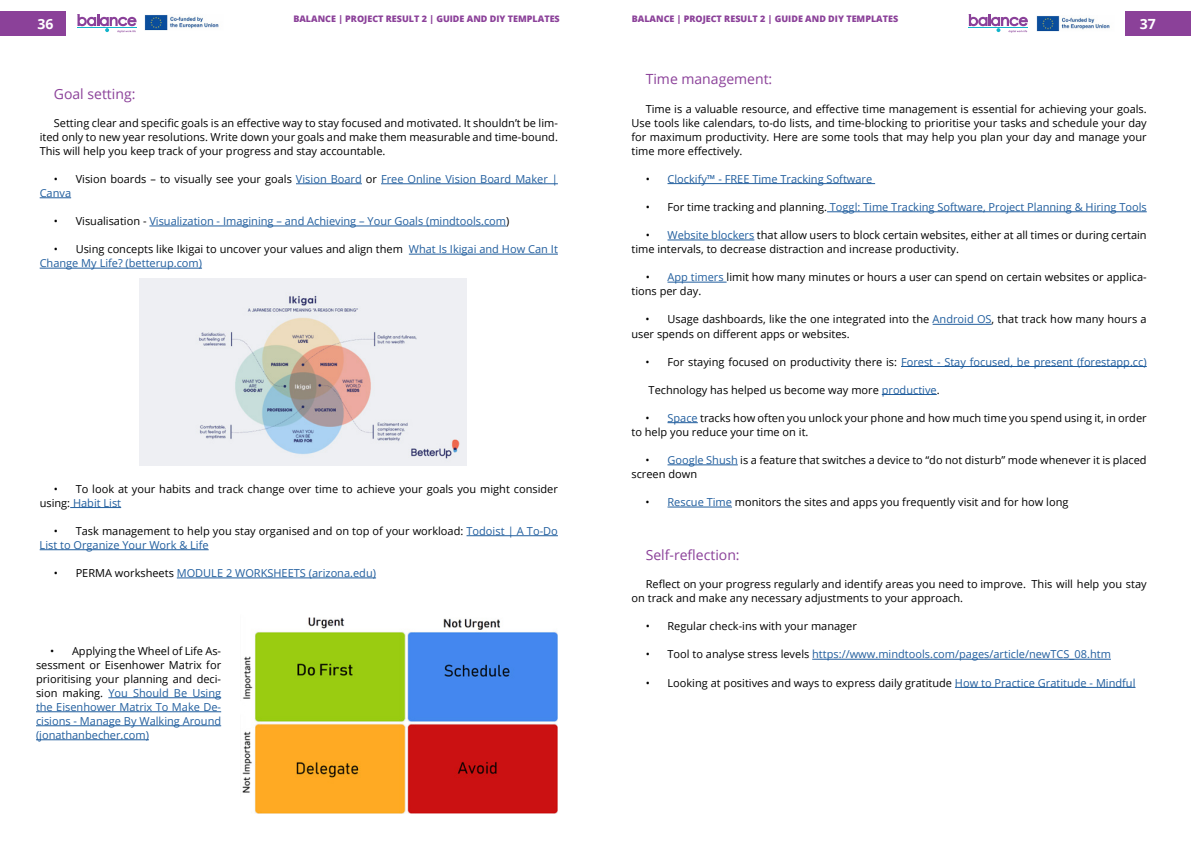
<style>
.page{position:relative;width:1191px;height:842px;background:#fff}
.page>*{position:absolute;margin:0;border:0;box-sizing:border-box;transform-origin:0 0}
.t1{font:14px "Open Sans";color:#8b4199}
.t2{font:700 14px "Open Sans";color:#fff}
.t3{font:11px/14px "Open Sans";color:#000}
.t4{font:11px/14px "Open Sans";color:#215e9e}
.t5{font:800 9px "Open Sans";color:#8b4199}
.s1{color:#000}
.s2{color:#215e9e}
</style>
<div class="page">
<div style="left:0;top:11px;width:65px;height:25px;background:#8b4199"></div>
<div style="left:1125px;top:11px;width:66px;height:25px;background:#8b4199"></div>
<img style="left:145px;top:14px;width:74px;height:16px">
<img style="left:1036px;top:15px;width:74px;height:17px">
<svg style="left:77px;top:14px;width:60px;height:19px"></svg>
<svg style="left:968px;top:14px;width:60px;height:19px"></svg>
<hr style="left:296px;top:183px;width:66px;height:1px;background:#215e9e">
<hr style="left:381px;top:183px;width:177px;height:1px;background:#215e9e">
<hr style="left:40px;top:197px;width:31px;height:1px;background:#215e9e">
<hr style="left:149px;top:226px;width:357px;height:1px;background:#215e9e">
<hr style="left:409px;top:254px;width:149px;height:1px;background:#215e9e">
<hr style="left:40px;top:268px;width:162px;height:1px;background:#215e9e">
<hr style="left:70px;top:507px;width:51px;height:1px;background:#215e9e">
<hr style="left:466px;top:535px;width:92px;height:1px;background:#215e9e">
<hr style="left:40px;top:549px;width:169px;height:1px;background:#215e9e">
<hr style="left:177px;top:578px;width:199px;height:1px;background:#215e9e">
<img style="left:140px;top:278px;width:326px;height:187px">
<img style="left:242px;top:617px;width:316px;height:197px">
<hr style="left:108px;top:697px;width:113px;height:1px;background:#215e9e">
<hr style="left:36px;top:711px;width:185px;height:1px;background:#215e9e">
<hr style="left:36px;top:725px;width:185px;height:1px;background:#215e9e">
<hr style="left:36px;top:739px;width:113px;height:1px;background:#215e9e">
<hr style="left:667px;top:183px;width:208px;height:1px;background:#215e9e">
<hr style="left:827px;top:211px;width:319px;height:1px;background:#215e9e">
<hr style="left:667px;top:240px;width:87px;height:1px;background:#215e9e">
<hr style="left:667px;top:282px;width:59px;height:1px;background:#215e9e">
<hr style="left:932px;top:324px;width:59px;height:1px;background:#215e9e">
<hr style="left:901px;top:366px;width:245px;height:1px;background:#215e9e">
<hr style="left:881px;top:394px;width:55px;height:1px;background:#215e9e">
<hr style="left:667px;top:422px;width:31px;height:1px;background:#215e9e">
<hr style="left:667px;top:465px;width:71px;height:1px;background:#215e9e">
<hr style="left:667px;top:507px;width:65px;height:1px;background:#215e9e">
<hr style="left:812px;top:659px;width:299px;height:1px;background:#215e9e">
<hr style="left:955px;top:687px;width:180px;height:1px;background:#215e9e">
<p class="t5" style="left:293px;top:12px;width:268px">BALANCE | PROJECT RESULT 2 | GUIDE AND DIY TEMPLATES</p>
<p class="t5" style="left:632px;top:12px;width:268px">BALANCE | PROJECT RESULT 2 | GUIDE AND DIY TEMPLATES</p>
<p class="t2" style="left:37px;top:14px;width:17px">36</p>
<p class="t2" style="left:1140px;top:14px;width:17px">37</p>
<p class="t1" style="left:54px;top:84px;width:83px">Goal setting:</p>
<p class="t3" style="left:40px;top:115px;width:520px;text-align:justify;text-indent:14px">Setting clear and specific goals is an effective way to stay focused and motivated. It shouldn’t be lim&shy;ited only to new year resolutions. Write down your goals and make them measurable and time-bound.<br>This will help you keep track of your progress and stay accountable.</p>
<p class="t4" style="left:40px;top:172px;width:520px;text-indent:14px"><span class="s1">• Vision boards – to visually see your goals</span> Vision Board <span class="s1">or</span> Free Online Vision Board Maker |<br>Canva</p>
<p class="t4" style="left:54px;top:214px;width:457px"><span class="s1">• Visualisation -</span> Visualization - Imagining – and Achieving – Your Goals (mindtools.com<span class="s1">)</span></p>
<p class="t3" style="left:40px;top:242px;width:520px;text-indent:14px">• Using concepts like Ikigai to uncover your values and align them <span class="s2">What Is Ikigai and How Can It<br>Change My Life? (betterup.com)</span></p>
<p class="t3" style="left:40px;top:481px;width:520px;text-indent:14px">• To look at your habits and track change over time to achieve your goals you might consider using: <span class="s2">Habit List</span></p>
<p class="t3" style="left:40px;top:524px;width:520px;text-indent:14px">• Task management to help you stay organised and on top of your workload: <span class="s2">Todoist | A To-Do<br>List to Organize Your Work &amp; Life</span></p>
<p class="t4" style="left:54px;top:566px;width:324px"><span class="s1">• PERMA worksheets</span> MODULE 2 WORKSHEETS (arizona.edu)</p>
<p class="t3" style="left:36px;top:644px;width:187px;text-align:justify;text-indent:14px">• Applying the Wheel of Life As&shy;sessment or Eisenhower Matrix for prioritising your planning and deci&shy;sion making. <span class="s2">You Should Be Using the Eisenhower Matrix To Make De&shy;cisions - Manage By Walking Around (jonathanbecher.com)</span></p>
<p class="t1" style="left:645px;top:70px;width:128px">Time management:</p>
<p class="t3" style="left:631px;top:101px;width:517px;text-align:justify;text-indent:14px">Time is a valuable resource, and effective time management is essential for achieving your goals.<br>Use tools like calendars, to-do lists, and time-blocking to prioritise your tasks and schedule your day for maximum productivity. Here are some tools that may help you plan your day and manage your time more effectively.</p>
<p class="t4" style="left:645px;top:171px;width:228px"><span class="s1">•</span> Clockify™ - FREE Time Tracking Software</p>
<p class="t4" style="left:645px;top:200px;width:502px"><span class="s1">• For time tracking and planning.</span> Toggl: Time Tracking Software, Project Planning &amp; Hiring Tools</p>
<p class="t3" style="left:631px;top:228px;width:517px;text-indent:14px">• <span class="s2">Website blockers</span> that allow users to block certain websites, either at all times or during certain time intervals, to decrease distraction and increase productivity.</p>
<p class="t3" style="left:631px;top:270px;width:517px;text-indent:14px">• <span class="s2">App timers</span> limit how many minutes or hours a user can spend on certain websites or applica&shy;tions per day.</p>
<p class="t3" style="left:631px;top:312px;width:517px;text-indent:14px">• Usage dashboards, like the one integrated into the <span class="s2">Android OS</span>, that track how many hours a user spends on different apps or websites.</p>
<p class="t4" style="left:645px;top:354px;width:502px"><span class="s1">• For staying focused on productivity there is:</span> Forest - Stay focused, be present (forestapp.cc)</p>
<p class="t3" style="left:648px;top:382px;width:292px">Technology has helped us become way more <span class="s2">productive</span>.</p>
<p class="t3" style="left:631px;top:411px;width:517px;text-indent:14px">• <span class="s2">Space</span> tracks how often you unlock your phone and how much time you spend using it, in order to help you reduce your time on it.</p>
<p class="t3" style="left:631px;top:453px;width:517px;text-indent:14px">• <span class="s2">Google Shush</span> is a feature that switches a device to “do not disturb” mode whenever it is placed screen down</p>
<p class="t3" style="left:645px;top:495px;width:424px">• <span class="s2">Rescue Time</span> monitors the sites and apps you frequently visit and for how long</p>
<p class="t1" style="left:645px;top:545px;width:95px">Self-reflection:</p>
<p class="t3" style="left:631px;top:577px;width:517px;text-indent:14px">Reflect on your progress regularly and identify areas you need to improve. This will help you stay on track and make any necessary adjustments to your approach.</p>
<p class="t3" style="left:645px;top:619px;width:213px">• Regular check-ins with your manager</p>
<p class="t4" style="left:645px;top:647px;width:467px"><span class="s1">• Tool to analyse stress levels</span> https://www.mindtools.com/pages/article/newTCS_08.htm</p>
<p class="t3" style="left:645px;top:675px;width:491px">• Looking at positives and ways to express daily gratitude <span class="s2">How to Practice Gratitude - Mindful</span></p>
</div>
